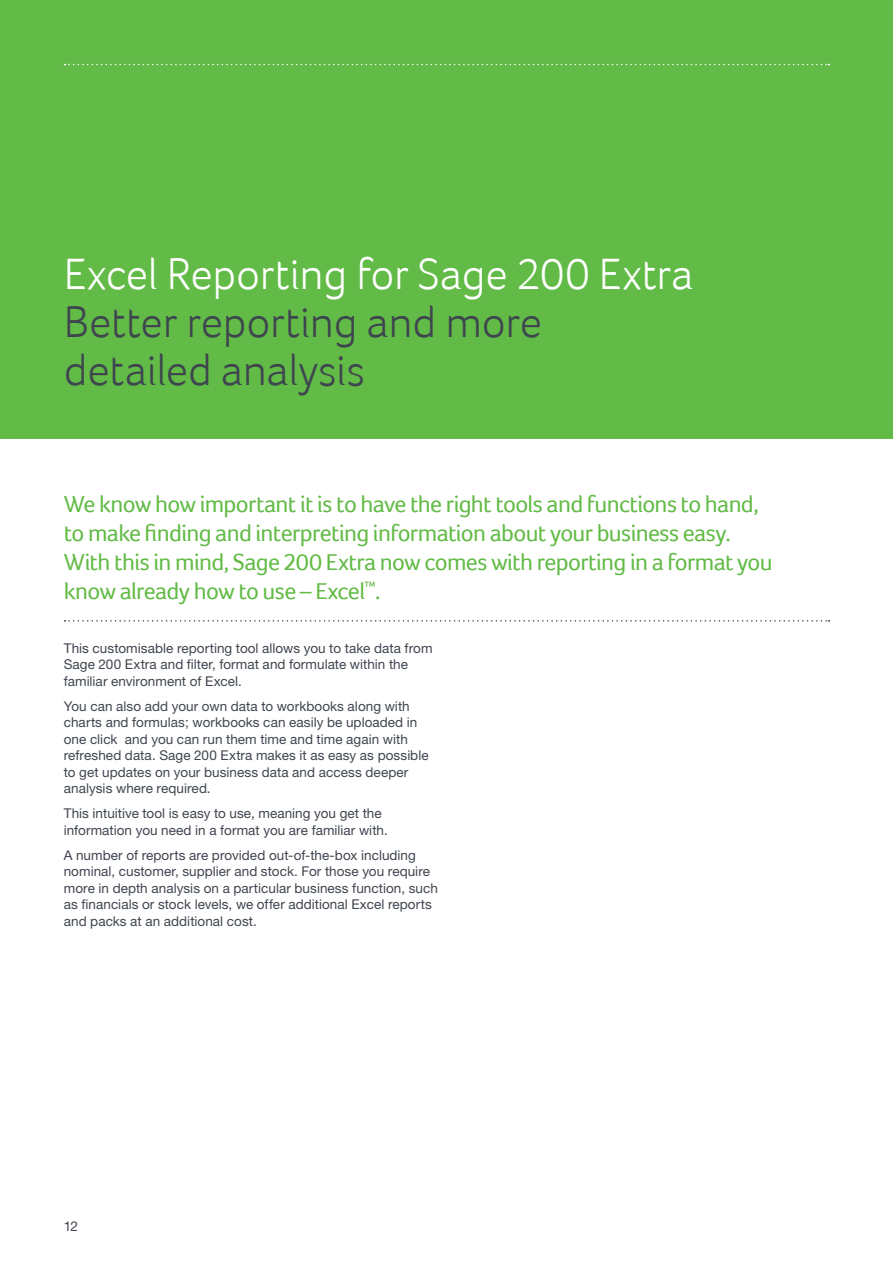
<style>
.page{position:relative;width:893px;height:1263px;background:#fff}
.page>*{position:absolute;margin:0;border:0;box-sizing:border-box;transform-origin:0 0}
.t1{font:300 45px/48px "Foco";letter-spacing:-.005em;color:#3f454f}
.t2{font:300 45px "Foco";letter-spacing:-.005em;color:#fff}
.t3{font:24px/28.8px "Foco";letter-spacing:-.03em;color:#62bb46}
.t4{font:13.5px/16.5px "Helvetica Neue";letter-spacing:.005em;color:#3f454f}
</style>
<div class="page">
<svg style="left:65px;top:620px;width:764px;height:2px"></svg>
<div style="left:0;top:0;width:893px;height:439px;background:#62bb46"></div>
<svg style="left:65px;top:64px;width:764px;height:1px"></svg>
<h1 class="t2" style="left:64px;top:247px;width:631px">Excel Reporting for Sage 200 Extra</h1>
<h1 class="t1" style="left:64px;top:297px;width:480px">Better reporting and more detailed analysis</h1>
<p class="t3" style="left:64px;top:490px;width:710px">We know how important it is to have the right tools and functions to hand, to make finding and interpreting information about your business easy.<br>With this in mind, Sage 200 Extra now comes with reporting in a format you know already how to use – Excel<sup>™</sup>.</p>
<p class="t4" style="left:64px;top:639px;width:370px">This customisable reporting tool allows you to take data from<br>Sage 200 Extra and filter, format and formulate within the familiar environment of Excel.</p>
<p class="t4" style="left:64px;top:697px;width:366px">You can also add your own data to workbooks along with charts and formulas; workbooks can easily be uploaded in one click and you can run them time and time again with refreshed data. Sage 200 Extra makes it as easy as possible to get updates on your business data and access deeper analysis where required.</p>
<p class="t4" style="left:64px;top:805px;width:325px">This intuitive tool is easy to use, meaning you get the information you need in a format you are familiar with.</p>
<p class="t4" style="left:64px;top:846px;width:376px">A number of reports are provided out-of-the-box including nominal, customer, supplier and stock. For those you require more in depth analysis on a particular business function, such as financials or stock levels, we offer additional Excel reports and packs at an additional cost.</p>
<p class="t4" style="left:64px;top:1218px;width:16px">12</p>
</div>
